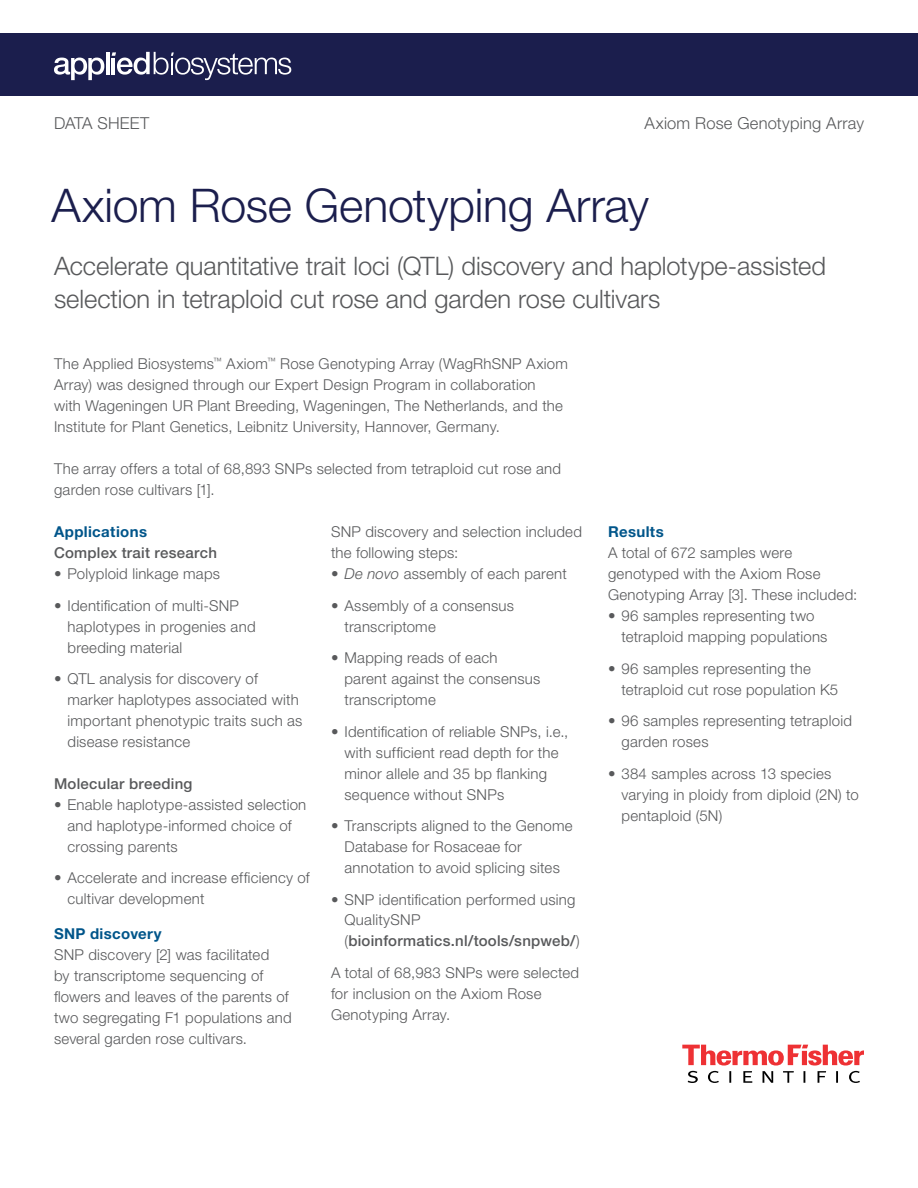
<style>
.page{position:relative;width:918px;height:1188px;background:#fff}
.page>*{position:absolute;margin:0;border:0;box-sizing:border-box;transform-origin:0 0}
.t1{font:300 46.5px "Helvetica Neue LT Std";letter-spacing:-.01em;color:#1b1e4d}
.t2{font:300 25.5px/33px "Helvetica Neue LT Std";letter-spacing:-.005em;color:#58595b}
.t3{font:300 16.5px "Helvetica Neue LT Std";letter-spacing:.01em;color:#58595b}
.t4{font:300 15px/21px "Helvetica Neue LT Std";letter-spacing:.015em;color:#58595b}
.t5{font:500 15px "Helvetica Neue LT Std";letter-spacing:.02em;color:#58595b}
.t6{font:700 15px "Helvetica Neue LT Std";letter-spacing:.025em;color:#00558a}
.s1{font-style:italic}
.s2{font-weight:500}
</style>
<div class="page">
<svg style="left:682px;top:1045px;width:182px;height:38px"></svg>
<div style="left:0;top:33px;width:918px;height:63px;background:#1b1e4d"></div>
<svg style="left:54px;top:58px;width:50px;height:22px"></svg>
<hr style="left:106px;top:52px;width:3px;height:22px;background:#fff">
<svg style="left:112px;top:52px;width:179px;height:28px"></svg>
<p class="t3" style="left:54px;top:113px;width:97px">DATA SHEET</p>
<p class="t3" style="left:645px;top:113px;width:221px">Axiom Rose Genotyping Array</p>
<h1 class="t1" style="left:51px;top:177px;width:599px">Axiom Rose Genotyping Array</h1>
<h2 class="t2" style="left:54px;top:249px;width:774px">Accelerate quantitative trait loci (QTL) discovery and haplotype-assisted selection in tetraploid cut rose and garden rose cultivars</h2>
<p class="t4" style="left:54px;top:353px;width:516px">The Applied Biosystems<sup>™</sup> Axiom<sup>™</sup> Rose Genotyping Array (WagRhSNP Axiom Array) was designed through our Expert Design Program in collaboration<br>with Wageningen UR Plant Breeding, Wageningen, The Netherlands, and the Institute for Plant Genetics, Leibnitz University, Hannover, Germany.</p>
<p class="t4" style="left:54px;top:458px;width:509px">The array offers a total of 68,893 SNPs selected from tetraploid cut rose and garden rose cultivars [1].</p>
<p class="t6" style="left:54px;top:522px;width:95px">Applications</p>
<p class="t5" style="left:54px;top:544px;width:165px">Complex trait research</p>
<p class="t4" style="left:54px;top:563px;width:168px">• Polyploid linkage maps</p>
<p class="t4" style="left:68px;top:594px;width:190px;text-indent:-14px">• Identification of multi-SNP haplotypes in progenies and breeding material</p>
<p class="t4" style="left:68px;top:668px;width:237px;text-indent:-14px">• QTL analysis for discovery of marker haplotypes associated with important phenotypic traits such as disease resistance</p>
<p class="t5" style="left:54px;top:775px;width:140px">Molecular breeding</p>
<p class="t4" style="left:68px;top:794px;width:240px;text-indent:-14px">• Enable haplotype-assisted selection and haplotype-informed choice of crossing parents</p>
<p class="t4" style="left:68px;top:867px;width:244px;text-indent:-14px">• Accelerate and increase efficiency of cultivar development</p>
<p class="t6" style="left:54px;top:924px;width:109px">SNP discovery</p>
<p class="t4" style="left:54px;top:944px;width:239px">SNP discovery [2] was facilitated<br>by transcriptome sequencing of flowers and leaves of the parents of two segregating F1 populations and several garden rose cultivars.</p>
<p class="t4" style="left:331px;top:521px;width:253px">SNP discovery and selection included the following steps:</p>
<p class="t4" style="left:331px;top:563px;width:237px"><span class="s1">• De novo</span> assembly of each parent</p>
<p class="t4" style="left:345px;top:594px;width:171px;text-indent:-14px">• Assembly of a consensus transcriptome</p>
<p class="t4" style="left:345px;top:647px;width:197px;text-indent:-14px">• Mapping reads of each parent against the consensus transcriptome</p>
<p class="t4" style="left:345px;top:720px;width:225px;text-indent:-14px">• Identification of reliable SNPs, i.e., with sufficient read depth for the minor allele and 35 bp flanking sequence without SNPs</p>
<p class="t4" style="left:345px;top:815px;width:230px;text-indent:-14px">• Transcripts aligned to the Genome<br>Database for Rosaceae for annotation to avoid splicing sites</p>
<p class="t4" style="left:345px;top:888px;width:237px;text-indent:-14px">• SNP identification performed using<br>QualitySNP (<span class="s2">bioinformatics.nl/tools/snpweb/</span>)</p>
<p class="t4" style="left:331px;top:962px;width:250px">A total of 68,983 SNPs were selected for inclusion on the Axiom Rose<br>Genotyping Array.</p>
<p class="t6" style="left:608px;top:522px;width:57px">Results</p>
<p class="t4" style="left:608px;top:542px;width:251px">A total of 672 samples were genotyped with the Axiom Rose<br>Genotyping Array [3]. These included:</p>
<p class="t4" style="left:622px;top:605px;width:207px;text-indent:-14px">• 96 samples representing two tetraploid mapping populations</p>
<p class="t4" style="left:622px;top:657px;width:218px;text-indent:-14px">• 96 samples representing the tetraploid cut rose population K5</p>
<p class="t4" style="left:622px;top:710px;width:232px;text-indent:-14px">• 96 samples representing tetraploid garden roses</p>
<p class="t4" style="left:622px;top:762px;width:239px;text-indent:-14px">• 384 samples across 13 species varying in ploidy from diploid (2N) to pentaploid (5N)</p>
</div>
